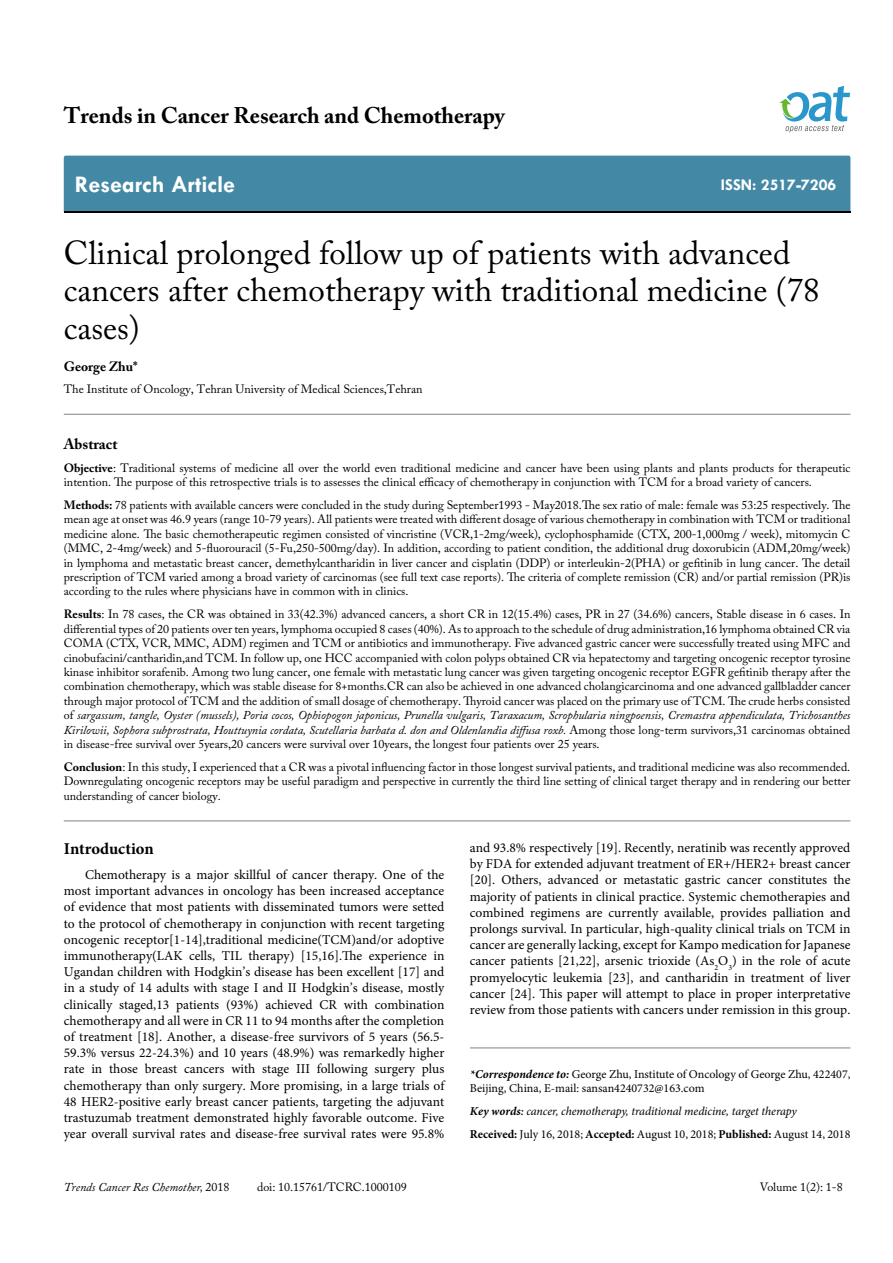
<style>
.page{position:relative;width:893px;height:1263px;background:#fff}
.page>*{position:absolute;margin:0;border:0;box-sizing:border-box;transform-origin:0 0}
.t1{font:33px/37.5px "Adobe Caslon Pro";color:#000}
.t2{font:700 24px "Tw Cen";color:#fff}
.t3{font:700 22.5px "Adobe Caslon Pro";color:#000}
.t4{font:700 16.5px "Tw Cen";color:#fff}
.t5{font:700 16.5px "Minion Pro";letter-spacing:-.005em;color:#000}
.t6{font:700 15px "Adobe Caslon Pro";color:#000}
.t7{font:13.5px/16.2px "Minion Pro";color:#000;text-align:justify}
.t8{font:700 13.5px "Adobe Caslon Pro";color:#000}
.t9{font:12px/14.4px "Adobe Caslon Pro";color:#000;text-align:justify}
.t10{font:italic 12px/23px "Minion Pro";letter-spacing:-.01em;color:#000}
.t11{font:12px/14.4px "Minion Pro";color:#000}
.t12{font:italic 12px "Adobe Caslon Pro";color:#000}
.s1{font-weight:700}
.s2{font-style:italic}
.s3{font-weight:700;font-style:italic}
.s4{font-weight:600}
.s5{font-weight:700;font-style:normal}
.s6{font-style:normal}
</style>
<div class="page">
<div style="left:64px;top:156px;width:786px;height:56px;background:#4389a5"></div>
<svg style="left:779px;top:86px;width:71px;height:47px"></svg>
<hr style="left:64px;top:414px;width:786px;height:1px;background:#808285">
<hr style="left:64px;top:821px;width:786px;height:1px;background:#808285">
<hr style="left:470px;top:1048px;width:380px;height:1px;background:#808285">
<h3 class="t3" style="left:64px;top:102px;width:442px">Trends in Cancer Research and Chemotherapy</h3>
<h2 class="t2" style="left:75px;top:170px;width:162px">Research Article</h2>
<h3 class="t4" style="left:721px;top:175px;width:117px">ISSN: 2517-7206</h3>
<h1 class="t1" style="left:64px;top:233px;width:757px">Clinical prolonged follow up of patients with advanced cancers after chemotherapy with traditional medicine (78 cases)</h1>
<p class="t8" style="left:64px;top:358px;width:75px">George Zhu*</p>
<p class="t9" style="left:64px;top:382px;width:360px">The Institute of Oncology, Tehran University of Medical Sciences,Tehran</p>
<p class="t6" style="left:64px;top:435px;width:55px">Abstract</p>
<p class="t9" style="left:64px;top:460px;width:788px"><span class="s1">Objective</span>: Traditional systems of medicine all over the world even traditional medicine and cancer have been using plants and plants products for therapeutic intention. The purpose of this retrospective trials is to assesses the clinical efficacy of chemotherapy in conjunction with TCM for a broad variety of cancers.</p>
<p class="t9" style="left:64px;top:498px;width:788px"><span class="s1">Methods:</span> 78 patients with available cancers were concluded in the study during September1993 - May2018.The sex ratio of male: female was 53:25 respectively. The mean age at onset was 46.9 years (range 10-79 years). All patients were treated with different dosage of various chemotherapy in combination with TCM or traditional medicine alone. The basic chemotherapeutic regimen consisted of vincristine (VCR,1-2mg/week), cyclophosphamide (CTX, 200-1,000mg / week), mitomycin C (MMC, 2-4mg/week) and 5-fluorouracil (5-Fu,250-500mg/day). In addition, according to patient condition, the additional drug doxorubicin (ADM,20mg/week) in lymphoma and metastatic breast cancer, demethylcantharidin in liver cancer and cisplatin (DDP) or interleukin-2(PHA) or gefitinib in lung cancer. The detail prescription of TCM varied among a broad variety of carcinomas (see full text case reports). The criteria of complete remission (CR) and/or partial remission (PR)is according to the rules where physicians have in common with in clinics.</p>
<p class="t9" style="left:64px;top:607px;width:788px"><span class="s1">Results</span>: In 78 cases, the CR was obtained in 33(42.3%) advanced cancers, a short CR in 12(15.4%) cases, PR in 27 (34.6%) cancers, Stable disease in 6 cases. In differential types of 20 patients over ten years, lymphoma occupied 8 cases (40%). As to approach to the schedule of drug administration,16 lymphoma obtained CR via COMA (CTX, VCR, MMC, ADM) regimen and TCM or antibiotics and immunotherapy. Five advanced gastric cancer were successfully treated using MFC and cinobufacini/cantharidin,and TCM. In follow up, one HCC accompanied with colon polyps obtained CR via hepatectomy and targeting oncogenic receptor tyrosine kinase inhibitor sorafenib. Among two lung cancer, one female with metastatic lung cancer was given targeting oncogenic receptor EGFR gefitinib therapy after the combination chemotherapy, which was stable disease for 8+months.CR can also be achieved in one advanced cholangicarcinoma and one advanced gallbladder cancer through major protocol of TCM and the addition of small dosage of chemotherapy. Thyroid cancer was placed on the primary use of TCM. The crude herbs consisted of <span class="s2">sargassum, tangle, Oyster (mussels), Poria cocos, Ophiopogon japonicus, Prunella vulgaris, Taraxacum, Scrophularia ningpoensis, Cremastra appendiculata, Trichosanthes Kirilowii, Sophora subprostrata, Houttuynia cordata, Scutellaria barbata d. don and Oldenlandia diffusa roxb.</span> Among those long-term survivors,31 carcinomas obtained in disease-free survival over 5years,20 cancers were survival over 10years, the longest four patients over 25 years.</p>
<p class="t9" style="left:64px;top:759px;width:788px"><span class="s1">Conclusion</span>: In this study, I experienced that a CR was a pivotal influencing factor in those longest survival patients, and traditional medicine was also recommended.<br>Downregulating oncogenic receptors may be useful paradigm and perspective in currently the third line setting of clinical target therapy and in rendering our better understanding of cancer biology.</p>
<h3 class="t5" style="left:64px;top:837px;width:91px">Introduction</h3>
<p class="t7" style="left:64px;top:866px;width:382px;text-indent:21px">Chemotherapy is a major skillful of cancer therapy. One of the most important advances in oncology has been increased acceptance of evidence that most patients with disseminated tumors were setted to the protocol of chemotherapy in conjunction with recent targeting oncogenic receptor[1-14],traditional medicine(TCM)and/or adoptive immunotherapy(LAK cells, TIL therapy) [15,16].The experience in Ugandan children with Hodgkin’s disease has been excellent [17] and in a study of 14 adults with stage I and II Hodgkin’s disease, mostly clinically staged,13 patients (93%) achieved CR with combination chemotherapy and all were in CR 11 to 94 months after the completion of treatment [18]. Another, a disease-free survivors of 5 years (56.5- 59.3% versus 22-24.3%) and 10 years (48.9%) was remarkedly higher rate in those breast cancers with stage III following surgery plus chemotherapy than only surgery. More promising, in a large trials of 48 HER2-positive early breast cancer patients, targeting the adjuvant trastuzumab treatment demonstrated highly favorable outcome. Five year overall survival rates and disease-free survival rates were 95.8%</p>
<p class="t7" style="left:470px;top:840px;width:382px">and 93.8% respectively [19]. Recently, neratinib was recently approved by FDA for extended adjuvant treatment of ER+/HER2+ breast cancer [20]. Others, advanced or metastatic gastric cancer constitutes the majority of patients in clinical practice. Systemic chemotherapies and combined regimens are currently available, provides palliation and prolongs survival. In particular, high-quality clinical trials on TCM in cancer are generally lacking, except for Kampo medication for Japanese cancer patients [21,22], arsenic trioxide (As<sub>2</sub>O<sub>3</sub>) in the role of acute promyelocytic leukemia [23], and cantharidin in treatment of liver cancer [24]. This paper will attempt to place in proper interpretative review from those patients with cancers under remission in this group.</p>
<p class="t11" style="left:470px;top:1067px;width:382px"><span class="s3">*Correspondence to:</span> George Zhu, Institute of Oncology of George Zhu, 422407,<br>Beijing, China, E-mail: sansan4240732@163.com</p>
<p class="t10" style="left:470px;top:1100px;width:382px"><span class="s1">Key words</span><span class="s4">:</span> cancer, chemotherapy, traditional medicine, target therapy<br><span class="s5">Received:</span> <span class="s6">July 16, 2018;</span> <span class="s5">Accepted:</span> <span class="s6">August 10, 2018;</span> <span class="s5">Published:</span> <span class="s6">August 14, 2018</span></p>
<p class="t12" style="left:64px;top:1180px;width:167px">Trends Cancer Res Chemother, <span class="s6">2018</span></p>
<p class="t9" style="left:257px;top:1180px;width:151px">doi: 10.15761/TCRC.1000109</p>
<p class="t9" style="left:760px;top:1180px;width:84px">Volume 1(2): 1-8</p>
</div>
